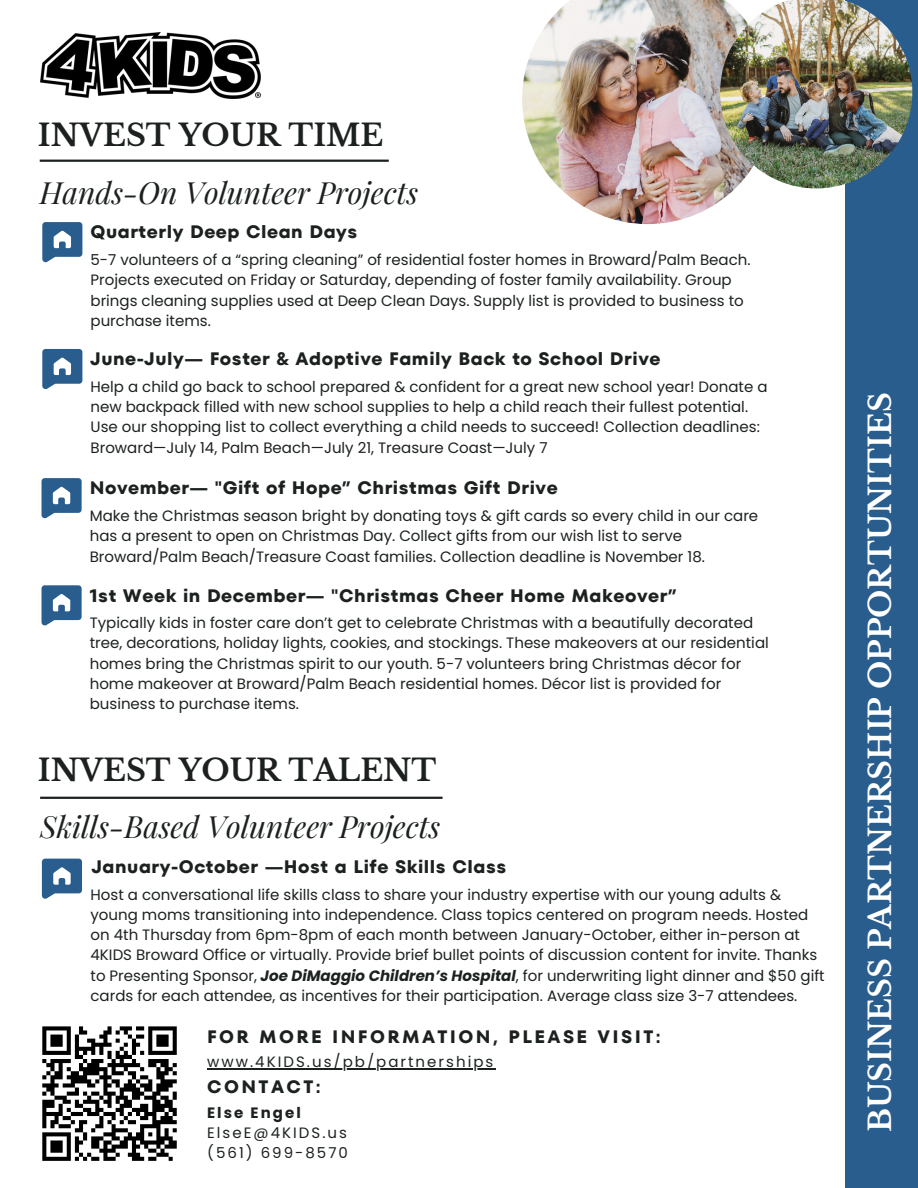
<style>
.page{position:relative;width:918px;height:1188px;background:#fff}
.page>*{position:absolute;margin:0;border:0;box-sizing:border-box;transform-origin:0 0}
.t1{font:italic 30px "Playfair Display";color:#1c2120}
.t2{font:700 30px "Libre Baskerville";color:#fff}
.t3{font:700 30px "Libre Baskerville";color:#1c2120}
.t4{font:700 18px "TT Fors";letter-spacing:.03em;color:#1c2120}
.t5{font:700 18px "TT Fors";letter-spacing:.135em;color:#1c2120}
.t6{font:15px/20.2px "Poppins";color:#1c2120}
.t7{font:15px "Poppins";letter-spacing:.135em;color:#1c2120}
.t8{font:700 15px "Poppins";letter-spacing:.135em;color:#1c2120}
.s1{font-weight:700;font-style:italic}
</style>
<div class="page">
<svg style="left:42px;top:222px;width:40px;height:40px"></svg>
<svg style="left:42px;top:349px;width:40px;height:40px"></svg>
<svg style="left:42px;top:478px;width:40px;height:40px"></svg>
<svg style="left:42px;top:585px;width:40px;height:40px"></svg>
<hr style="left:40px;top:160px;width:349px;height:2px;background:#1c2120">
<div style="left:845px;top:0;width:73px;height:1188px;background:#295d8d"></div>
<img style="left:522px;top:0;width:214px;height:224px">
<img style="left:720px;top:0;width:192px;height:188px">
<img style="left:41px;top:32px;width:219px;height:66px">
<hr style="left:40px;top:797px;width:403px;height:2px;background:#1c2120">
<svg style="left:42px;top:859px;width:40px;height:40px"></svg>
<hr style="left:207px;top:1068px;width:288px;height:1px;background:#1c2120">
<svg style="left:42px;top:1026px;width:135px;height:135px"></svg>
<h4 class="t3" style="left:38px;top:117px;width:347px">INVEST YOUR TIME</h4>
<p class="t1" style="left:40px;top:171px;width:380px">Hands-On Volunteer Projects</p>
<p class="t4" style="left:91px;top:219px;width:268px">Quarterly Deep Clean Days</p>
<p class="t6" style="left:91px;top:250px;width:662px">5-7 volunteers of a “spring cleaning” of residential foster homes in Broward/Palm Beach.<br>Projects executed on Friday or Saturday, depending of foster family availability. Group brings cleaning supplies used at Deep Clean Days. Supply list is provided to business to purchase items.</p>
<h1 class="t4" style="left:91px;top:346px;width:571px">June-July— Foster &amp; Adoptive Family Back to School Drive</h1>
<h1 class="t6" style="left:91px;top:377px;width:679px">Help a child go back to school prepared &amp; confident for a great new school year! Donate a new backpack filled with new school supplies to help a child reach their fullest potential.<br>Use our shopping list to collect everything a child needs to succeed! Collection deadlines:</h1>
<p class="t6" style="left:91px;top:437px;width:459px">Broward—July 14, Palm Beach—July 21, Treasure Coast—July 7</p>
<p class="t4" style="left:90px;top:475px;width:469px">November— "Gift of Hope” Christmas Gift Drive</p>
<h2 class="t6" style="left:90px;top:506px;width:670px">Make the Christmas season bright by donating toys &amp; gift cards so every child in our care has a present to open on Christmas Day. Collect gifts from our wish list to serve<br>Broward/Palm Beach/Treasure Coast families. Collection deadline is November 18.</h2>
<p class="t4" style="left:90px;top:583px;width:588px">1st Week in December— "Christmas Cheer Home Makeover”</p>
<h4 class="t6" style="left:90px;top:613px;width:681px">Typically kids in foster care don’t get to celebrate Christmas with a beautifully decorated tree, decorations, holiday lights, cookies, and stockings. These makeovers at our residential homes bring the Christmas spirit to our youth. 5-7 volunteers bring Christmas décor for home makeover at Broward/Palm Beach residential homes. Décor list is provided for business to purchase items.</h4>
<p class="t3" style="left:38px;top:751px;width:400px">INVEST YOUR TALENT</p>
<h4 class="t1" style="left:40px;top:805px;width:402px">Skills-Based Volunteer Projects</h4>
<p class="t4" style="left:92px;top:854px;width:416px">January-October —Host a Life Skills Class</p>
<p class="t6" style="left:91px;top:884px;width:736px">Host a conversational life skills class to share your industry expertise with our young adults &amp; young moms transitioning into independence. Class topics centered on program needs. Hosted on 4th Thursday from 6pm-8pm of each month between January-October, either in-person at 4KIDS Broward Office or virtually. Provide brief bullet points of discussion content for invite. Thanks to Presenting Sponsor, <span class="s1">Joe DiMaggio Children’s Hospital</span>, for underwriting light dinner and $50 gift cards for each attendee, as incentives for their participation. Average class size 3-7 attendees.</p>
<h1 class="t5" style="left:207px;top:1024px;width:455px">FOR MORE INFORMATION, PLEASE VISIT:</h1>
<h2 class="t7" style="left:207px;top:1051px;width:288px">www.4KIDS.us/pb/partnerships</h2>
<p class="t5" style="left:207px;top:1075px;width:115px">CONTACT:</p>
<h4 class="t8" style="left:207px;top:1102px;width:95px">Else Engel</h4>
<p class="t7" style="left:207px;top:1122px;width:141px">ElseE@4KIDS.us</p>
<h3 class="t7" style="left:207px;top:1143px;width:142px">(561) 699-8570</h3>
<p class="t2" style="left:862px;top:1132px;width:741px;rotate:-90deg">BUSINESS PARTNERSHIP OPPORTUNITIES</p>
</div>
